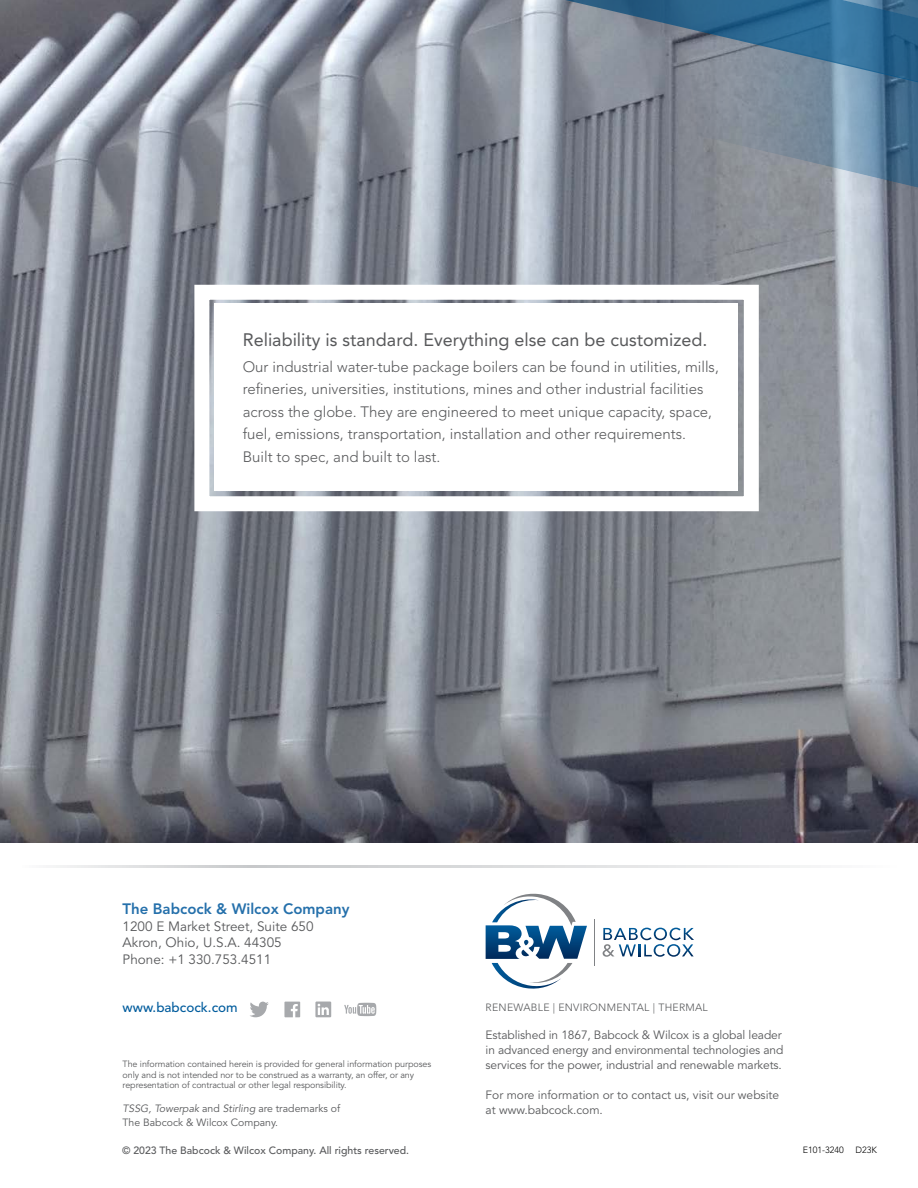
<style>
.page{position:relative;width:918px;height:1188px;background:#fff}
.page>*{position:absolute;margin:0;border:0;box-sizing:border-box;transform-origin:0 0}
.t1{font:18px "Avenir LT Std";color:#58595b}
.t2{font:300 15px/22.5px "Avenir LT Std";color:#58595b}
.t3{font:800 15px "Avenir LT Std";color:#2570ab}
.t4{font:13.5px/16.5px "Avenir LT Std";color:#58595b}
.t5{font:500 13.5px "Avenir LT Std";color:#005c9d}
.t6{font:12px/15px "Avenir LT Std";letter-spacing:-.01em;color:#58595b}
.t7{font:10.5px/13.5px "Avenir LT Std";color:#58595b}
.t8{font:500 10.5px "Avenir LT Std";color:#58595b}
.t9{font:300 10.5px "Avenir LT Std";letter-spacing:.025em;color:#58595b}
.t10{font:9px/10.5px "Avenir LT Std";letter-spacing:-.01em;color:#58595b}
.t11{font:300 9px "Avenir LT Std";color:#000}
.s1{font-style:italic}
</style>
<div class="page">
<svg style="left:53px;top:866px;width:758px;height:1px"></svg>
<img style="left:0;top:0;width:918px;height:842px">
<svg style="left:686px;top:117px;width:232px;height:106px;background:#83909d"></svg>
<svg style="left:552px;top:0;width:366px;height:117px;background:#637f97"></svg>
<svg style="left:344px;top:1003px;width:32px;height:13px"></svg>
<svg style="left:250px;top:1002px;width:19px;height:15px"></svg>
<svg style="left:284px;top:1002px;width:16px;height:15px"></svg>
<svg style="left:315px;top:1002px;width:16px;height:15px"></svg>
<svg style="left:187px;top:277px;width:579px;height:242px"></svg>
<svg style="left:486px;top:894px;width:101px;height:95px"></svg>
<hr style="left:594px;top:919px;width:1px;height:47px;background:#808285">
<svg style="left:603px;top:928px;width:91px;height:29px"></svg>
<p class="t1" style="left:243px;top:329px;width:466px">Reliability is standard. Everything else can be customized.</p>
<p class="t2" style="left:243px;top:355px;width:478px">Our industrial water-tube package boilers can be found in utilities, mills, refineries, universities, institutions, mines and other industrial facilities across the globe. They are engineered to meet unique capacity, space, fuel, emissions, transportation, installation and other requirements.<br>Built to spec, and built to last.</p>
<p class="t3" style="left:123px;top:900px;width:228px">The Babcock &amp; Wilcox Company</p>
<p class="t4" style="left:123px;top:918px;width:193px">1200 E Market Street, Suite 650<br>Akron, Ohio, U.S.A. 44305<br>Phone: +1 330.753.4511</p>
<p class="t5" style="left:123px;top:999px;width:117px">www.babcock.com</p>
<p class="t10" style="left:123px;top:1059px;width:310px">The information contained herein is provided for general information purposes only and is not intended nor to be construed as a warranty, an offer, or any representation of contractual or other legal responsibility.</p>
<p class="t7" style="left:123px;top:1102px;width:219px"><span class="s1">TSSG, Towerpak</span> and <span class="s1">Stirling</span> are trademarks of<br>The Babcock &amp; Wilcox Company.</p>
<p class="t9" style="left:486px;top:1001px;width:224px">RENEWABLE | ENVIRONMENTAL | THERMAL</p>
<p class="t6" style="left:486px;top:1028px;width:299px">Established in 1867, Babcock &amp; Wilcox is a global leader in advanced energy and environmental technologies and services for the power, industrial and renewable markets.</p>
<p class="t6" style="left:486px;top:1088px;width:295px">For more information or to contact us, visit our website at www.babcock.com.</p>
<p class="t8" style="left:122px;top:1144px;width:289px">© 2023 The Babcock &amp; Wilcox Company. All rights reserved.</p>
<p class="t11" style="left:803px;top:1145px;width:43px">E101-3240</p>
<p class="t11" style="left:856px;top:1145px;width:23px">D23K</p>
</div>
